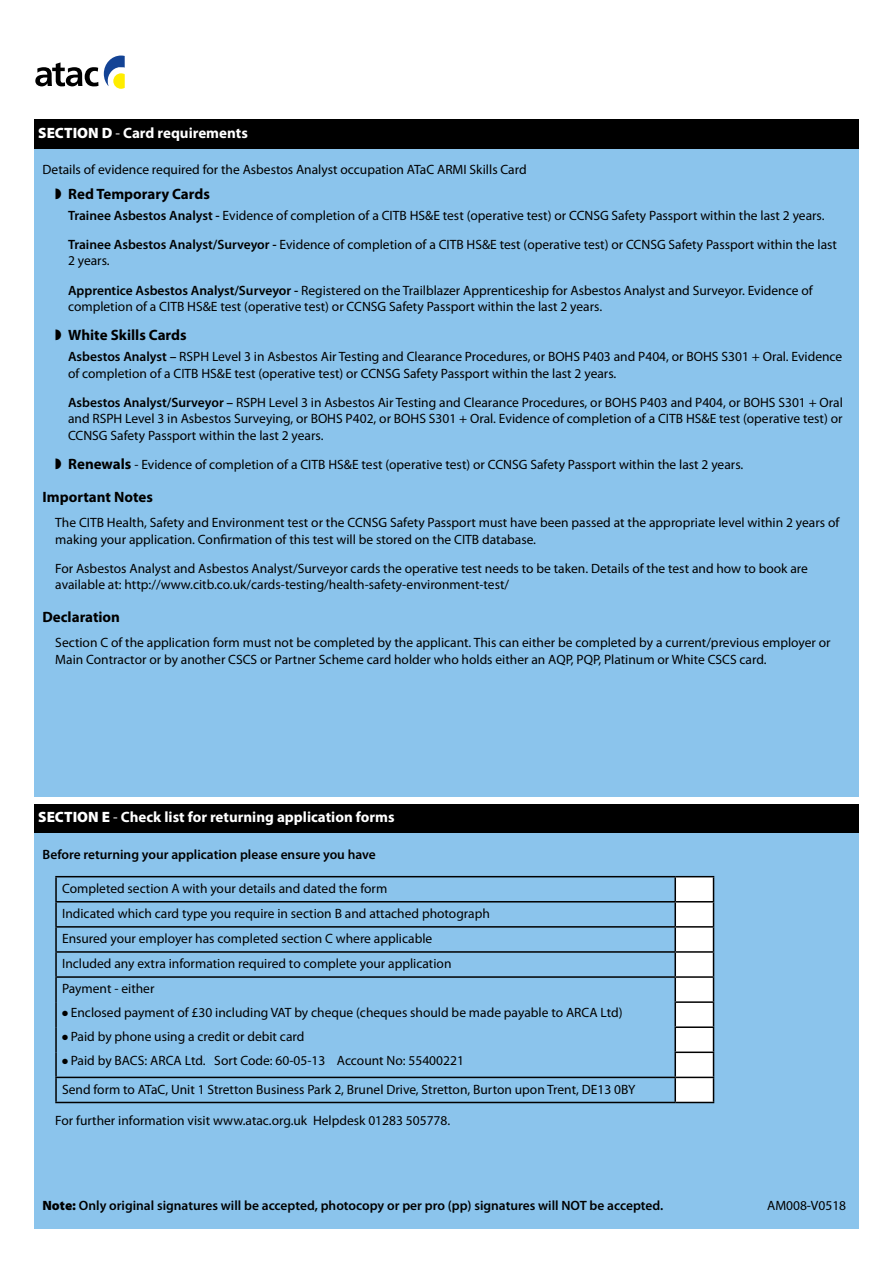
<style>
.page{position:relative;width:893px;height:1263px;background:#fff}
.page>*{position:absolute;margin:0;border:0;box-sizing:border-box;transform-origin:0 0}
.t1{font:700 15px "Myriad Pro";color:#fff}
.t2{font:700 15px "Myriad Pro";color:#000}
.t3{font:13.5px/16.5px "Myriad Pro";color:#000}
.t4{font:600 13.5px "Myriad Pro";color:#000}
.s1{font-weight:900}
.s2{font-weight:400}
.s3{font-weight:600}
.s4{font-weight:700;font-size:15px}
</style>
<div class="page">
<div style="left:34px;top:119px;width:825px;height:30px;background:#000"></div>
<div style="left:34px;top:149px;width:825px;height:647px;background:#8bc4ec"></div>
<div style="left:34px;top:804px;width:825px;height:29px;background:#000"></div>
<div style="left:34px;top:833px;width:825px;height:396px;background:#8bc4ec"></div>
<hr style="left:55px;top:876px;width:620px;height:1px;background:#000">
<hr style="left:55px;top:877px;width:2px;height:24px;background:#000">
<hr style="left:675px;top:876px;width:39px;height:1px;background:#000">
<hr style="left:674px;top:877px;width:2px;height:24px;background:#000">
<hr style="left:55px;top:901px;width:620px;height:1px;background:#000">
<hr style="left:55px;top:902px;width:2px;height:24px;background:#000">
<hr style="left:674px;top:902px;width:2px;height:24px;background:#000">
<hr style="left:55px;top:926px;width:620px;height:2px;background:#000">
<hr style="left:55px;top:928px;width:2px;height:23px;background:#000">
<hr style="left:674px;top:928px;width:2px;height:23px;background:#000">
<hr style="left:55px;top:951px;width:620px;height:2px;background:#000">
<hr style="left:55px;top:953px;width:2px;height:23px;background:#000">
<hr style="left:674px;top:953px;width:2px;height:23px;background:#000">
<hr style="left:55px;top:976px;width:620px;height:2px;background:#000">
<hr style="left:55px;top:978px;width:2px;height:24px;background:#000">
<hr style="left:674px;top:978px;width:2px;height:23px;background:#000">
<hr style="left:55px;top:1002px;width:2px;height:25px;background:#000">
<hr style="left:674px;top:1001px;width:40px;height:2px;background:#000">
<hr style="left:674px;top:1003px;width:2px;height:23px;background:#000">
<hr style="left:55px;top:1027px;width:2px;height:25px;background:#000">
<hr style="left:674px;top:1026px;width:40px;height:2px;background:#000">
<hr style="left:674px;top:1028px;width:2px;height:23px;background:#000">
<hr style="left:55px;top:1052px;width:2px;height:25px;background:#000">
<hr style="left:674px;top:1051px;width:40px;height:2px;background:#000">
<hr style="left:674px;top:1053px;width:2px;height:24px;background:#000">
<hr style="left:55px;top:1077px;width:620px;height:1px;background:#000">
<hr style="left:55px;top:1078px;width:2px;height:24px;background:#000">
<hr style="left:674px;top:1078px;width:2px;height:24px;background:#000">
<svg style="left:675px;top:877px;width:39px;height:225px;background:#e2e2e3"></svg>
<hr style="left:55px;top:1102px;width:620px;height:1px;background:#000">
<hr style="left:675px;top:1102px;width:39px;height:1px;background:#000">
<svg style="left:35px;top:56px;width:90px;height:33px"></svg>
<p class="t1" style="left:38px;top:123px;width:211px"><span class="s1">SECTION D</span> <span class="s2">-</span> Card requirements</p>
<p class="t3" style="left:43px;top:161px;width:486px">Details of evidence required for the Asbestos Analyst occupation ATaC ARMI Skills Card</p>
<p class="t2" style="left:68px;top:184px;width:143px">Red Temporary Cards</p>
<p class="t3" style="left:68px;top:200px;width:770px;line-height:29.2px"><span class="s3">Trainee Asbestos Analyst -</span> Evidence of completion of a CITB HS&amp;E test (operative test) or CCNSG Safety Passport within the last 2 years.<br><span class="s3">Trainee Asbestos Analyst/Surveyor -</span> Evidence of completion of a CITB HS&amp;E test (operative test) or CCNSG Safety Passport within the last</p>
<p class="t3" style="left:68px;top:246px;width:746px;line-height:29.2px">2 years.<br><span class="s3">Apprentice Asbestos Analyst/Surveyor -</span> Registered on the Trailblazer Apprenticeship for Asbestos Analyst and Surveyor. Evidence of</p>
<p class="t3" style="left:68px;top:298px;width:536px">completion of a CITB HS&amp;E test (operative test) or CCNSG Safety Passport within the last 2 years.</p>
<p class="t2" style="left:68px;top:326px;width:120px">White Skills Cards</p>
<p class="t3" style="left:68px;top:348px;width:776px"><span class="s3">Asbestos Analyst –</span> RSPH Level 3 in Asbestos Air Testing and Clearance Procedures, or BOHS P403 and P404, or BOHS S301 + Oral. Evidence of completion of a CITB HS&amp;E test (operative test) or CCNSG Safety Passport within the last 2 years.</p>
<p class="t3" style="left:68px;top:394px;width:776px;text-align:justify"><span class="s3">Asbestos Analyst/Surveyor –</span> RSPH Level 3 in Asbestos Air Testing and Clearance Procedures, or BOHS P403 and P404, or BOHS S301 + Oral and RSPH Level 3 in Asbestos Surveying, or BOHS P402, or BOHS S301 + Oral. Evidence of completion of a CITB HS&amp;E test (operative test) or CCNSG Safety Passport within the last 2 years.</p>
<p class="t3" style="left:68px;top:456px;width:677px"><span class="s4">Renewals</span> - Evidence of completion of a CITB HS&amp;E test (operative test) or CCNSG Safety Passport within the last 2 years.</p>
<p class="t2" style="left:43px;top:487px;width:112px">Important Notes</p>
<p class="t3" style="left:55px;top:514px;width:786px">The CITB Health, Safety and Environment test or the CCNSG Safety Passport must have been passed at the appropriate level within 2 years of making your application. Confirmation of this test will be stored on the CITB database.</p>
<p class="t3" style="left:55px;top:560px;width:754px">For Asbestos Analyst and Asbestos Analyst/Surveyor cards the operative test needs to be taken. Details of the test and how to book are available at: http://www.citb.co.uk/cards-testing/health-safety-environment-test/</p>
<p class="t2" style="left:43px;top:608px;width:79px">Declaration</p>
<p class="t3" style="left:55px;top:634px;width:777px">Section C of the application form must not be completed by the applicant. This can either be completed by a current/previous employer or<br>Main Contractor or by another CSCS or Partner Scheme card holder who holds either an AQP, PQP, Platinum or White CSCS card.</p>
<p class="t1" style="left:38px;top:807px;width:358px"><span class="s1">SECTION E</span> <span class="s2">-</span> Check list for returning application forms</p>
<p class="t4" style="left:43px;top:845px;width:335px">Before returning your application please ensure you have</p>
<p class="t3" style="left:62px;top:875px;width:429px;line-height:25px">Completed section A with your details and dated the form<br>Indicated which card type you require in section B and attached photograph Ensured your employer has completed section C where applicable<br>Included any extra information required to complete your application Payment - either</p>
<p class="t3" style="left:62px;top:1004px;width:562px">● Enclosed payment of £30 including VAT by cheque (cheques should be made payable to ARCA Ltd)</p>
<p class="t3" style="left:62px;top:1028px;width:244px">● Paid by phone using a credit or debit card</p>
<p class="t3" style="left:62px;top:1046px;width:575px;line-height:28.3px">● Paid by BACS: ARCA Ltd. Sort Code: 60-05-13 Account No: 55400221<br>Send form to ATaC, Unit 1 Stretton Business Park 2, Brunel Drive, Stretton, Burton upon Trent, DE13 0BY</p>
<p class="t3" style="left:55px;top:1112px;width:396px">For further information visit www.atac.org.uk Helpdesk 01283 505778.</p>
<p class="t4" style="left:43px;top:1197px;width:622px"><span class="s1">Note:</span> Only original signatures will be accepted, photocopy or per pro (pp) signatures will NOT be accepted.</p>
<p class="t3" style="left:767px;top:1197px;width:81px">AM008-V0518</p>
</div>
